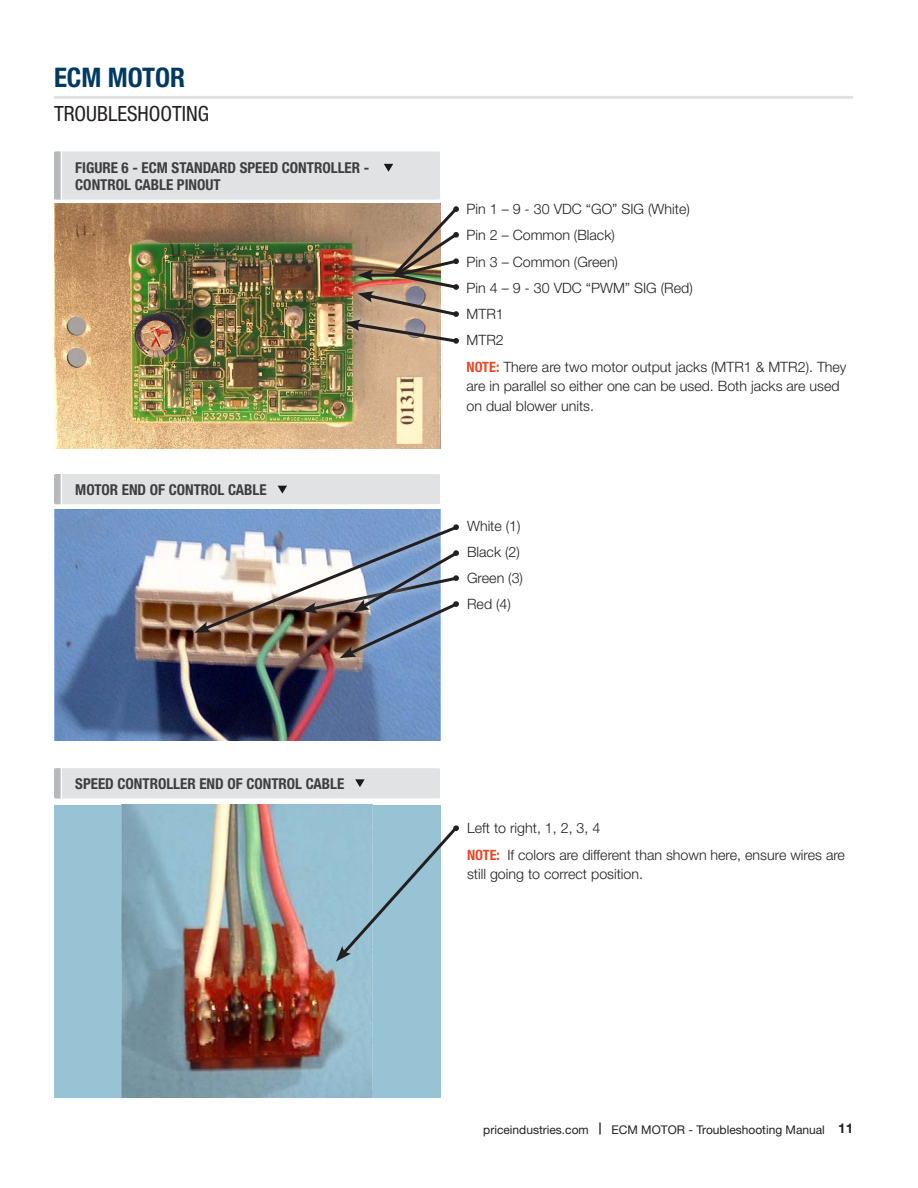
<style>
.page{position:relative;width:918px;height:1188px;background:#fff}
.page>*{position:absolute;margin:0;border:0;box-sizing:border-box;transform-origin:0 0}
.t1{font:700 condensed 27px "Helvetica Neue LT Std";color:#003a62}
.t2{font:condensed 21px "Helvetica Neue LT Std";color:#231f20}
.Image_Caption_Descri{font:700 condensed 15px/16.5px "Helvetica Neue LT Std";color:#3e3e3f}
.Body{font:300 14.25px/19.5px "Helvetica Neue LT Std";color:#231f20}
.t3{font:12px "Helvetica Neue LT Std";color:#231f20}
.s1{font-weight:700;font-stretch:condensed;color:#e54824}
.s2{font-weight:700}
.s3{font-weight:700;font-size:13.5px}
</style>
<div class="page">
<hr style="left:54px;top:96px;width:799px;height:3px;background:#e1e2e4">
<img style="left:54px;top:204px;width:386px;height:245px">
<div style="left:55px;top:151px;width:385px;height:49px;background:#e1e2e4;border-radius:2px"></div>
<svg style="left:384px;top:164px;width:9px;height:8px"></svg>
<hr style="left:61px;top:151px;width:1px;height:49px;background:#fff">
<svg style="left:54px;top:151px;width:6px;height:49px"></svg>
<div style="left:54px;top:805px;width:386px;height:293px;background:#98c3d4"></div>
<img style="left:122px;top:805px;width:250px;height:293px">
<div style="left:55px;top:768px;width:385px;height:30px;background:#e1e2e4;border-radius:2px"></div>
<svg style="left:355px;top:779px;width:10px;height:8px"></svg>
<hr style="left:61px;top:768px;width:1px;height:30px;background:#fff">
<svg style="left:54px;top:768px;width:6px;height:30px"></svg>
<img style="left:54px;top:509px;width:386px;height:231px">
<div style="left:55px;top:474px;width:385px;height:30px;background:#e1e2e4;border-radius:2px"></div>
<svg style="left:278px;top:486px;width:9px;height:8px"></svg>
<hr style="left:61px;top:474px;width:1px;height:30px;background:#fff">
<svg style="left:54px;top:474px;width:6px;height:30px"></svg>
<img style="left:174px;top:515px;width:285px;height:156px">
<svg style="left:336px;top:823px;width:123px;height:139px"></svg>
<img style="left:335px;top:205px;width:124px;height:170px">
<h1 class="t1" style="left:54px;top:61px;width:89px">ECM MOTOR</h1>
<h2 class="t2" style="left:54px;top:102px;width:157px">TROUBLESHOOTING</h2>
<p class="Image_Caption_Descri" style="left:75px;top:159px;width:296px">FIGURE 6 - ECM STANDARD SPEED CONTROLLER -<br>CONTROL CABLE PINOUT</p>
<p class="Image_Caption_Descri" style="left:75px;top:481px;width:193px">MOTOR END OF CONTROL CABLE</p>
<p class="Image_Caption_Descri" style="left:75px;top:775px;width:271px">SPEED CONTROLLER END OF CONTROL CABLE</p>
<p class="Body" style="left:467px;top:199px;width:225px">Pin 1 – 9 - 30 VDC “GO” SIG (White)</p>
<p class="Body" style="left:467px;top:225px;width:150px">Pin 2 – Common (Black)</p>
<p class="Body" style="left:467px;top:251px;width:153px">Pin 3 – Common (Green)</p>
<p class="Body" style="left:467px;top:278px;width:228px">Pin 4 – 9 - 30 VDC “PWM” SIG (Red)</p>
<p class="Body" style="left:467px;top:304px;width:39px">MTR1</p>
<p class="Body" style="left:467px;top:330px;width:39px">MTR2</p>
<p class="Body" style="left:467px;top:356px;width:382px"><span class="s1">NOTE:</span> There are two motor output jacks (MTR1 &amp; MTR2). They are in parallel so either one can be used. Both jacks are used on dual blower units.</p>
<p class="Body" style="left:467px;top:515px;width:55px">White (1)</p>
<p class="Body" style="left:467px;top:542px;width:54px">Black (2)</p>
<p class="Body" style="left:467px;top:568px;width:57px">Green (3)</p>
<p class="Body" style="left:467px;top:594px;width:45px">Red (4)</p>
<p class="Body" style="left:467px;top:818px;width:135px">Left to right, 1, 2, 3, 4</p>
<p class="Body" style="left:467px;top:844px;width:379px"><span class="s1">NOTE:</span> If colors are different than shown here, ensure wires are still going to correct position.</p>
<p class="t3" style="left:483px;top:1122px;width:371px">priceindustries.com <span class="s2">|</span> ECM Motor - Troubleshooting Manual <span class="s3">11</span></p>
</div>
